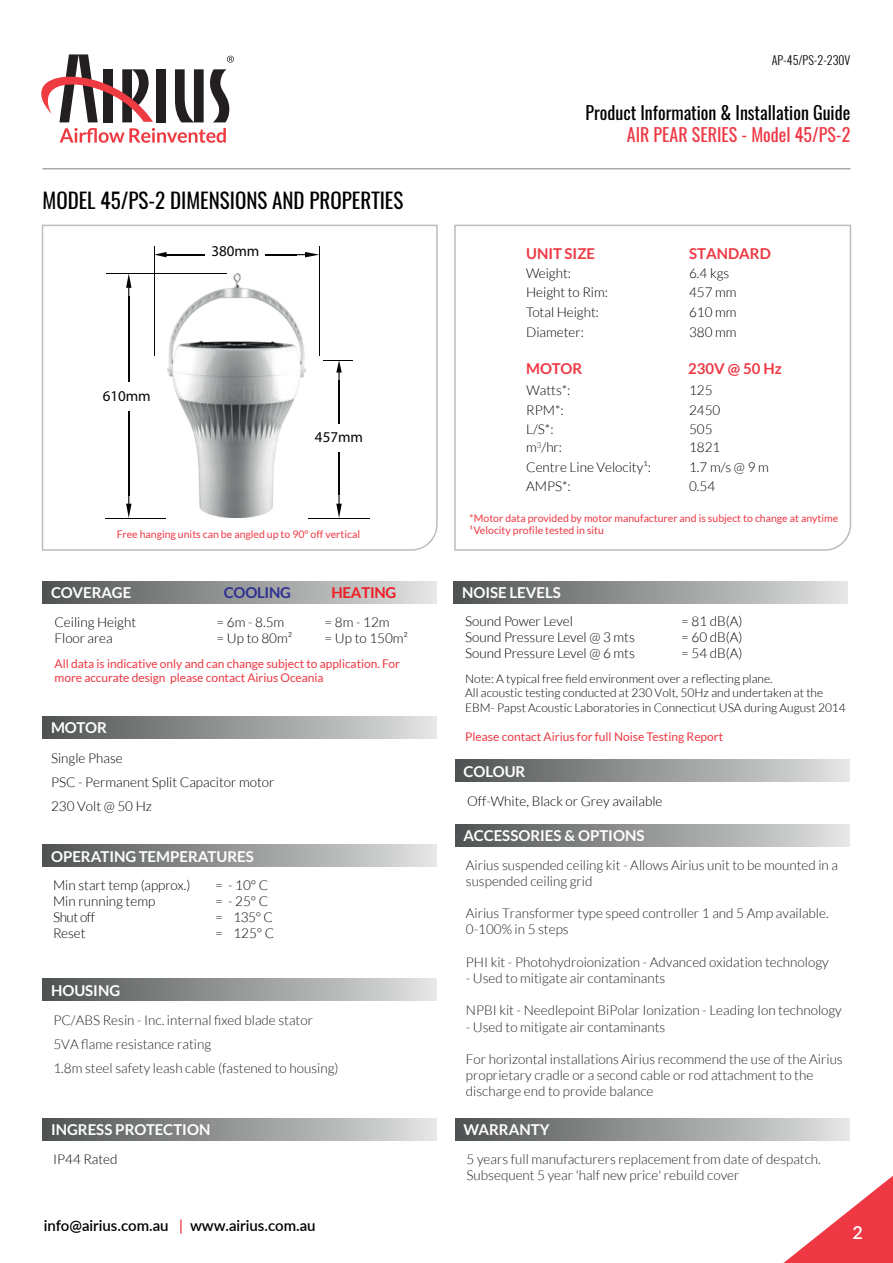
<style>
.page{position:relative;width:893px;height:1263px;background:#fff}
.page>*{position:absolute;margin:0;border:0;box-sizing:border-box;transform-origin:0 0}
.t1{font:21px "Oswald";color:#000001}
.t2{font:18px "Oswald";color:#000001}
.t3{font:18px "Oswald";color:#ee3944}
.t4{font:600 18px "Lato";color:#fff}
.t5{font:700 15px "Lato";color:#fff}
.t6{font:600 15px "Lato";color:#000001}
.t7{font:700 15px "Lato";color:#ee3944}
.t8{font:15px "Myriad Pro";color:#040505}
.t9{font:700 15px "Lato";letter-spacing:-.015em;color:#2e3092}
.t10{font:700 15px "Lato";letter-spacing:-.015em;color:#ee1d23}
.t11{font:300 13.5px/16.2px "Lato";color:#231f20}
.t12{font:300 13.5px/19.5px "Lato";color:#000001}
.t13{font:300 12px/14.4px "Lato";color:#000001}
.t14{font:12px/14.4px "Lato";letter-spacing:-.005em;color:#ee3944}
.t15{font:300 12px "Oswald";color:#000001}
.t16{font:10.5px/12.6px "Lato";color:#ee3944}
.s1{color:#ee3944}
</style>
<div class="page">
<div style="left:43px;top:1118px;width:394px;height:23px;background:linear-gradient(to right,#505353,#e0e0e0)"></div>
<div style="left:43px;top:716px;width:394px;height:23px;background:linear-gradient(to right,#505353,#e0e0e0)"></div>
<div style="left:43px;top:844px;width:394px;height:23px;background:linear-gradient(to right,#505353,#e0e0e0)"></div>
<div style="left:43px;top:978px;width:394px;height:23px;background:linear-gradient(to right,#505353,#e0e0e0)"></div>
<div style="left:453px;top:581px;width:395px;height:23px;background:linear-gradient(to right,#4f5252,#e0e1e1)"></div>
<div style="left:43px;top:581px;width:394px;height:23px;background:linear-gradient(to right,#505353,#e0e0e0)"></div>
<svg style="left:454px;top:224px;width:398px;height:327px"></svg>
<svg style="left:783px;top:1176px;width:110px;height:87px"></svg>
<hr style="left:43px;top:168px;width:807px;height:1px;background:#7c7f81">
<div style="left:156px;top:69px;width:10px;height:53px;background:#231f20"></div>
<svg style="left:41px;top:54px;width:112px;height:68px"></svg>
<svg style="left:175px;top:69px;width:55px;height:53px"></svg>
<svg style="left:227px;top:56px;width:7px;height:7px"></svg>
<svg style="left:60px;top:128px;width:166px;height:15px"></svg>
<svg style="left:41px;top:224px;width:397px;height:327px"></svg>
<div style="left:455px;top:759px;width:394px;height:23px;background:linear-gradient(to right,#505353,#e0e0e0)"></div>
<div style="left:455px;top:1118px;width:394px;height:23px;background:linear-gradient(to right,#505353,#e0e0e0)"></div>
<div style="left:455px;top:824px;width:394px;height:23px;background:linear-gradient(to right,#505353,#e0e0e0)"></div>
<h1 class="t1" style="left:43px;top:192px;width:362px">MODEL 45/PS-2 DIMENSIONS AND PROPERTIES</h1>
<p class="t8" style="left:103px;top:391px;width:50px">610mm</p>
<p class="t8" style="left:211px;top:246px;width:50px">380mm</p>
<p class="t8" style="left:315px;top:432px;width:50px">457mm</p>
<p class="t16" style="left:117px;top:528px;width:245px">Free hanging units can be angled up to 90º off vertical</p>
<p class="t5" style="left:51px;top:587px;width:82px">COVERAGE</p>
<p class="t9" style="left:224px;top:587px;width:69px">COOLING</p>
<p class="t10" style="left:331px;top:587px;width:67px">HEATING</p>
<p class="t12" style="left:55px;top:613px;width:83px">Ceiling Height</p>
<p class="t12" style="left:217px;top:613px;width:69px">= 6m - 8.5m</p>
<p class="t12" style="left:325px;top:613px;width:67px">= 8m - 12m</p>
<p class="t12" style="left:55px;top:629px;width:60px">Floor area</p>
<p class="t12" style="left:217px;top:628px;width:77px">= Up to 80m²</p>
<p class="t12" style="left:325px;top:628px;width:85px">= Up to 150m²</p>
<p class="t14" style="left:55px;top:657px;width:347px">All data is indicative only and can change subject to application. For more accurate design please contact Airius Oceania</p>
<p class="t5" style="left:51px;top:722px;width:57px">MOTOR</p>
<p class="t12" style="left:51px;top:746px;width:225px;line-height:24px">Single Phase<br>PSC - Permanent Split Capacitor motor<br>230 Volt @ 50 Hz</p>
<p class="t5" style="left:51px;top:850px;width:204px">OPERATING TEMPERATURES</p>
<p class="t12" style="left:53px;top:875px;width:139px">Min start temp (approx.)</p>
<p class="t12" style="left:215px;top:875px;width:55px">= - 10° C</p>
<p class="t12" style="left:53px;top:892px;width:104px">Min running temp</p>
<p class="t12" style="left:215px;top:892px;width:55px">= - 25° C</p>
<p class="t12" style="left:53px;top:908px;width:44px">Shut off</p>
<p class="t12" style="left:215px;top:908px;width:59px">= 135° C</p>
<p class="t12" style="left:53px;top:924px;width:34px">Reset</p>
<p class="t12" style="left:215px;top:924px;width:61px">= 125° C</p>
<p class="t5" style="left:51px;top:984px;width:71px">HOUSING</p>
<p class="t11" style="left:53px;top:1008px;width:287px;line-height:24px">PC/ABS Resin - Inc. internal fixed blade stator<br>5VA flame resistance rating<br>1.8m steel safety leash cable (fastened to housing)</p>
<p class="t5" style="left:51px;top:1124px;width:161px">INGRESS PROTECTION</p>
<p class="t12" style="left:53px;top:1150px;width:66px">IP44 Rated</p>
<p class="t6" style="left:44px;top:1219px;width:273px">info@airius.com.au <span class="s1">|</span> www.airius.com.au</p>
<p class="t15" style="left:772px;top:54px;width:80px">AP-45/PS-2-230V</p>
<h2 class="t2" style="left:585px;top:106px;width:266px">Product Information &amp; Installation Guide</h2>
<h2 class="t3" style="left:627px;top:127px;width:225px">AIR PEAR SERIES - Model 45/PS-2</h2>
<p class="t7" style="left:526px;top:247px;width:70px">UNIT SIZE</p>
<p class="t12" style="left:526px;top:264px;width:46px">Weight:</p>
<p class="t12" style="left:526px;top:303px;width:74px">Total Height:</p>
<p class="t7" style="left:689px;top:247px;width:83px">STANDARD</p>
<p class="t12" style="left:689px;top:264px;width:42px">6.4 kgs</p>
<p class="t12" style="left:689px;top:303px;width:49px">610 mm</p>
<p class="t12" style="left:526px;top:283px;width:83px">Height to Rim:</p>
<p class="t12" style="left:689px;top:283px;width:49px">457 mm</p>
<p class="t12" style="left:526px;top:323px;width:59px">Diameter:</p>
<p class="t12" style="left:689px;top:323px;width:49px">380 mm</p>
<p class="t7" style="left:526px;top:363px;width:57px">MOTOR</p>
<p class="t7" style="left:688px;top:363px;width:95px">230V @ 50 Hz</p>
<p class="t12" style="left:526px;top:401px;width:39px">RPM*:</p>
<p class="t12" style="left:526px;top:381px;width:45px">Watts*:</p>
<p class="t12" style="left:526px;top:421px;width:37px;line-height:18px">L/S*: m<sup>3</sup>/hr:</p>
<p class="t12" style="left:526px;top:458px;width:126px">Centre Line Velocity¹:</p>
<p class="t12" style="left:689px;top:381px;width:33px">125<br>2450<br>505</p>
<p class="t12" style="left:689px;top:438px;width:81px">1821<br>1.7 m/s @ 9 m</p>
<p class="t12" style="left:526px;top:477px;width:46px">AMPS*:</p>
<p class="t12" style="left:689px;top:477px;width:28px">0.54</p>
<p class="t16" style="left:470px;top:512px;width:370px">*Motor data provided by motor manufacturer and is subject to change at anytime<br>¹Velocity profile tested in situ</p>
<p class="t5" style="left:462px;top:587px;width:100px">NOISE LEVELS</p>
<p class="t12" style="left:465px;top:612px;width:109px">Sound Power Level</p>
<p class="t12" style="left:681px;top:612px;width:63px">= 81 dB(A)</p>
<p class="t12" style="left:465px;top:628px;width:171px">Sound Pressure Level @ 3 mts</p>
<p class="t12" style="left:681px;top:628px;width:63px">= 60 dB(A)</p>
<p class="t12" style="left:465px;top:644px;width:171px">Sound Pressure Level @ 6 mts</p>
<p class="t12" style="left:681px;top:644px;width:63px">= 54 dB(A)</p>
<p class="t13" style="left:465px;top:671px;width:382px">Note: A typical free field environment over a reflecting plane.<br>All acoustic testing conducted at 230 Volt, 50Hz and undertaken at the<br>EBM- Papst Acoustic Laboratories in Connecticut USA during August 2014</p>
<p class="t14" style="left:465px;top:729px;width:260px">Please contact Airius for full Noise Testing Report</p>
<p class="t5" style="left:463px;top:766px;width:63px">COLOUR</p>
<p class="t12" style="left:467px;top:791px;width:197px">Off-White, Black or Grey available</p>
<p class="t5" style="left:463px;top:830px;width:182px">ACCESSORIES &amp; OPTIONS</p>
<p class="t11" style="left:466px;top:857px;width:374px">Airius suspended ceiling kit - Allows Airius unit to be mounted in a suspended ceiling grid</p>
<p class="t11" style="left:466px;top:905px;width:364px">Airius Transformer type speed controller 1 and 5 Amp available.<br>0-100% in 5 steps</p>
<p class="t11" style="left:466px;top:954px;width:364px">PHI kit - Photohydroionization - Advanced oxidation technology</p>
<p class="t11" style="left:466px;top:970px;width:201px">- Used to mitigate air contaminants</p>
<p class="t11" style="left:466px;top:1003px;width:377px">NPBI kit - Needlepoint BiPolar Ionization - Leading Ion technology</p>
<p class="t11" style="left:466px;top:1019px;width:201px">- Used to mitigate air contaminants</p>
<p class="t11" style="left:466px;top:1052px;width:378px">For horizontal installations Airius recommend the use of the Airius proprietary cradle or a second cable or rod attachment to the discharge end to provide balance</p>
<p class="t5" style="left:463px;top:1124px;width:88px">WARRANTY</p>
<p class="t11" style="left:467px;top:1151px;width:356px">5 years full manufacturers replacement from date of despatch.<br>Subsequent 5 year 'half new price' rebuild cover</p>
<h2 class="t4" style="left:853px;top:1225px;width:12px">2</h2>
</div>
